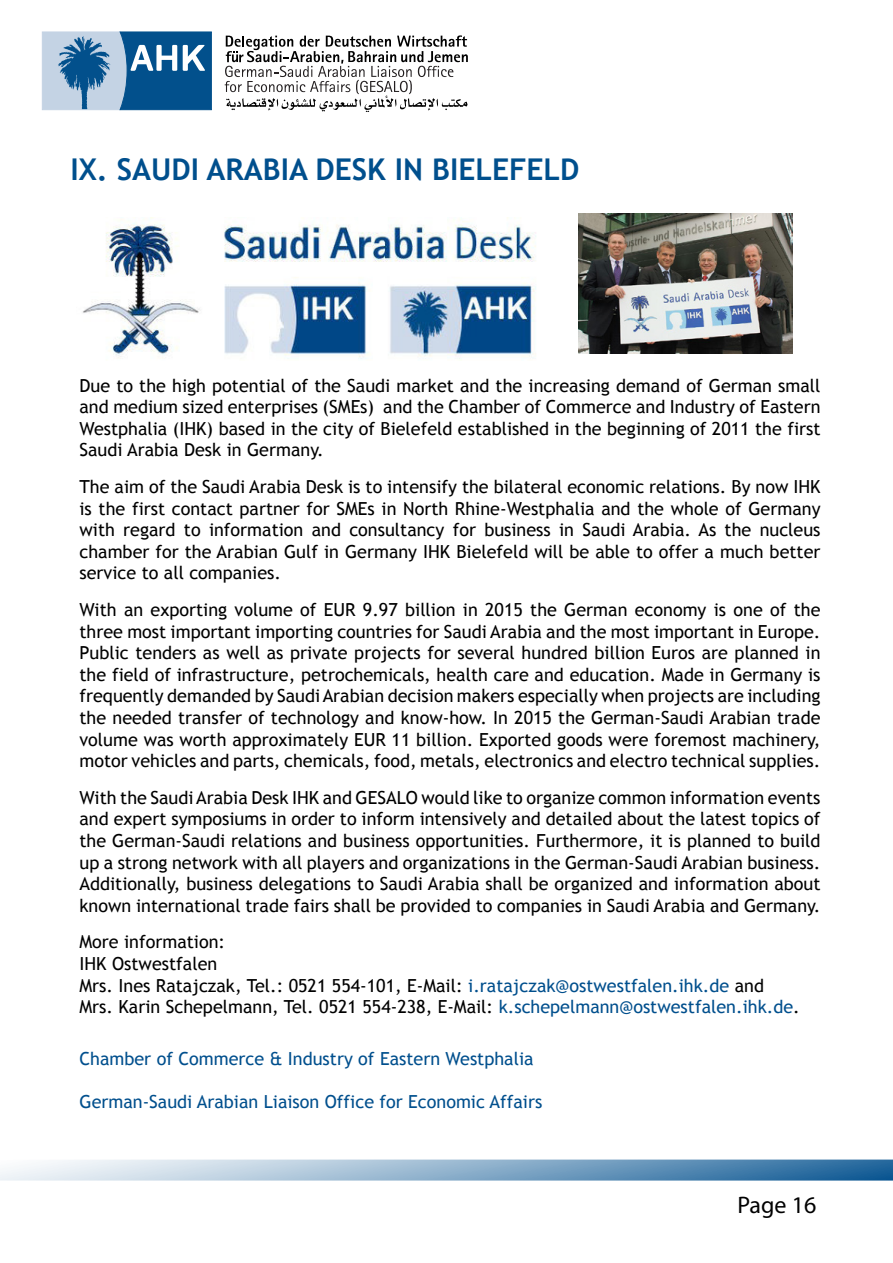
<style>
.page{position:relative;width:893px;height:1263px;background:#fff}
.page>*{position:absolute;margin:0;border:0;box-sizing:border-box;transform-origin:0 0}
.t1{font:700 30px "Trebuchet MS";color:#004f8d}
.t2{font:24px "Myriad Pro";color:#000}
.t3{font:18px/21.6px "Trebuchet MS";color:#000;text-align:justify}
.t4{font:18px "Trebuchet MS";color:#004f8d}
.s1{color:#004f8d}
</style>
<div class="page">
<svg style="left:0;top:1159px;width:893px;height:21px;background:#92b3ce"></svg>
<svg style="left:42px;top:32px;width:170px;height:78px;background:#588ab3"></svg>
<svg style="left:225px;top:35px;width:243px;height:77px"></svg>
<img style="left:82px;top:218px;width:454px;height:141px">
<img style="left:578px;top:213px;width:214px;height:141px">
<h1 class="t1" style="left:70px;top:150px;width:510px">IX. SAUDI ARABIA DESK IN BIELEFELD</h1>
<p class="t3" style="left:80px;top:375px;width:742px">Due to the high potential of the Saudi market and the increasing demand of German small and medium sized enterprises (SMEs) and the Chamber of Commerce and Industry of Eastern Westphalia (IHK) based in the city of Bielefeld established in the beginning of 2011 the first Saudi Arabia Desk in Germany.</p>
<p class="t3" style="left:80px;top:476px;width:742px">The aim of the Saudi Arabia Desk is to intensify the bilateral economic relations. By now IHK is the first contact partner for SMEs in North Rhine-Westphalia and the whole of Germany with regard to information and consultancy for business in Saudi Arabia. As the nucleus chamber for the Arabian Gulf in Germany IHK Bielefeld will be able to offer a much better service to all companies.</p>
<p class="t3" style="left:80px;top:599px;width:742px">With an exporting volume of EUR 9.97 billion in 2015 the German economy is one of the three most important importing countries for Saudi Arabia and the most important in Europe.<br>Public tenders as well as private projects for several hundred billion Euros are planned in the field of infrastructure, petrochemicals, health care and education. Made in Germany is frequently demanded by Saudi Arabian decision makers especially when projects are including the needed transfer of technology and know-how. In 2015 the German‐Saudi Arabian trade volume was worth approximately EUR 11 billion. Exported goods were foremost machinery, motor vehicles and parts, chemicals, food, metals, electronics and electro technical supplies.</p>
<p class="t3" style="left:80px;top:787px;width:743px">With the Saudi Arabia Desk IHK and GESALO would like to organize common information events and expert symposiums in order to inform intensively and detailed about the latest topics of the German‐Saudi relations and business opportunities. Furthermore, it is planned to build up a strong network with all players and organizations in the German-Saudi Arabian business.<br>Additionally, business delegations to Saudi Arabia shall be organized and information about known international trade fairs shall be provided to companies in Saudi Arabia and Germany.</p>
<p class="t3" style="left:80px;top:931px;width:722px;text-align:left">More information:<br>IHK Ostwestfalen<br>Mrs. Ines Ratajczak, Tel.: 0521 554-101, E-Mail: <span class="s1">i.ratajczak@ostwestfalen.ihk.de</span> and Mrs. Karin Schepelmann, Tel. 0521 554-238, E-Mail: <span class="s1">k.schepelmann@ostwestfalen.ihk.de</span>.</p>
<p class="t4" style="left:80px;top:1048px;width:456px">Chamber of Commerce &amp; Industry of Eastern Westphalia</p>
<p class="t4" style="left:80px;top:1091px;width:464px">German-Saudi Arabian Liaison Office for Economic Affairs</p>
<h2 class="t2" style="left:737px;top:1190px;width:80px">Page 16</h2>
</div>
